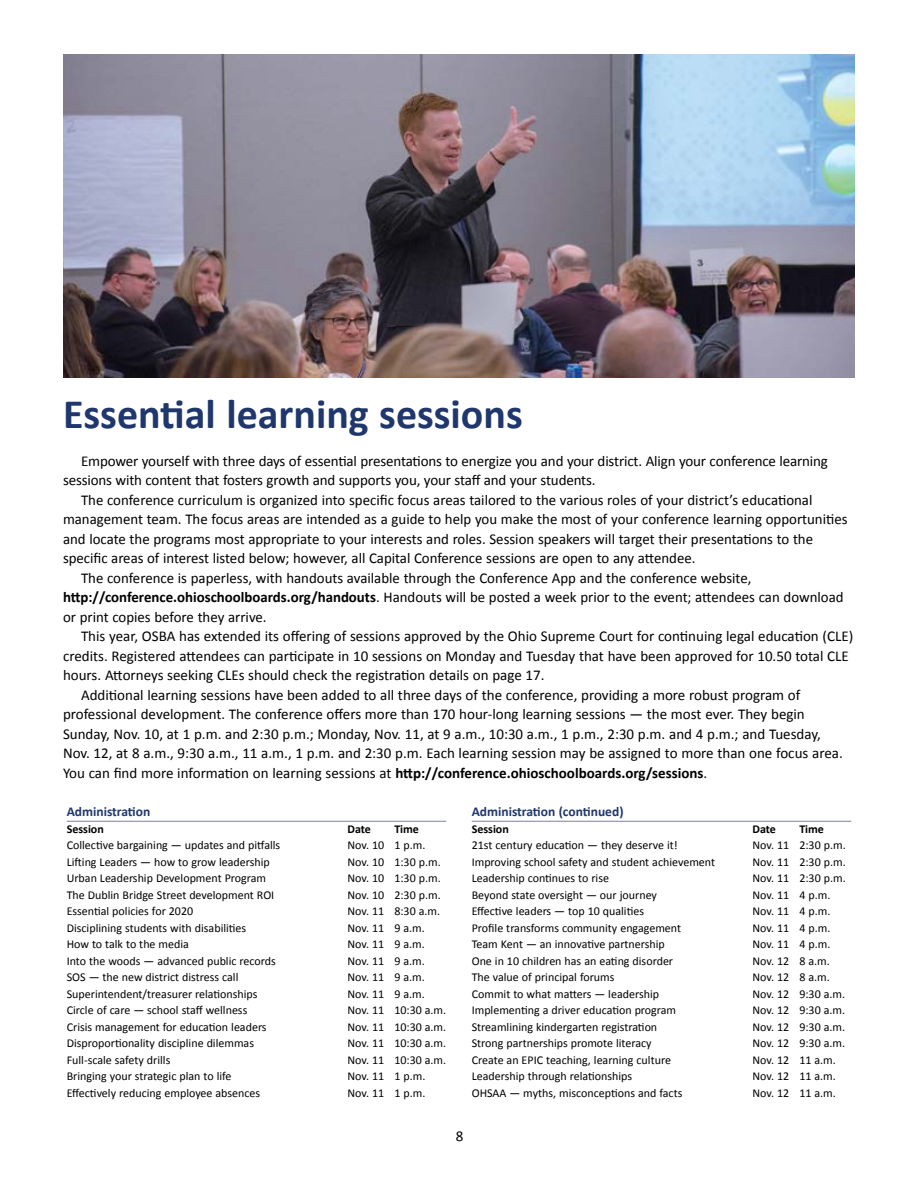
<style>
.page{position:relative;width:918px;height:1188px;background:#fff}
.page>*{position:absolute;margin:0;border:0;box-sizing:border-box;transform-origin:0 0}
.t1{font:700 42px "Calibri";color:#1f376c}
.t2{font:15px/19.5px "Calibri";color:#000}
.t3{font:700 15px "Calibri";color:#000}
.t4{font:700 13.5px "Calibri";color:#1f376c}
.t5{font:12px "Calibri";color:#000}
.t6{font:700 12px "Calibri";color:#000}
.s1{font-weight:700}
.s2{font-weight:400}
</style>
<div class="page">
<img style="left:63px;top:54px;width:792px;height:324px">
<hr style="left:67px;top:821px;width:379px;height:1px;background:#7e7fa2">
<hr style="left:472px;top:821px;width:379px;height:1px;background:#7e7fa2">
<h1 class="t1" style="left:63px;top:387px;width:461px">Essential learning sessions</h1>
<p class="t2" style="left:63px;top:451px;width:767px;text-indent:18px">Empower yourself with three days of essential presentations to energize you and your district. Align your conference learning sessions with content that fosters growth and supports you, your staff and your students.</p>
<p class="t2" style="left:81px;top:490px;width:733px">The conference curriculum is organized into specific focus areas tailored to the various roles of your district’s educational</p>
<p class="t2" style="left:63px;top:510px;width:786px">management team. The focus areas are intended as a guide to help you make the most of your conference learning opportunities</p>
<p class="t2" style="left:63px;top:529px;width:752px">and locate the programs most appropriate to your interests and roles. Session speakers will target their presentations to the</p>
<p class="t2" style="left:63px;top:549px;width:634px">specific areas of interest listed below; however, all Capital Conference sessions are open to any attendee.</p>
<p class="t2" style="left:81px;top:568px;width:672px">The conference is paperless, with handouts available through the Conference App and the conference website,</p>
<p class="t2" style="left:63px;top:588px;width:782px"><span class="s1">http://conference.ohioschoolboards.org/handouts</span>. Handouts will be posted a week prior to the event; attendees can download</p>
<p class="t2" style="left:63px;top:607px;width:205px">or print copies before they arrive.</p>
<p class="t2" style="left:81px;top:627px;width:774px">This year, OSBA has extended its offering of sessions approved by the Ohio Supreme Court for continuing legal education (CLE)</p>
<p class="t2" style="left:63px;top:646px;width:787px">credits. Registered attendees can participate in 10 sessions on Monday and Tuesday that have been approved for 10.50 total CLE</p>
<p class="t2" style="left:63px;top:666px;width:483px">hours. Attorneys seeking CLEs should check the registration details on page 17.</p>
<p class="t2" style="left:81px;top:685px;width:721px">Additional learning sessions have been added to all three days of the conference, providing a more robust program of</p>
<p class="t2" style="left:63px;top:705px;width:743px">professional development. The conference offers more than 170 hour-long learning sessions — the most ever. They begin</p>
<p class="t2" style="left:63px;top:724px;width:759px">Sunday, Nov. 10, at 1 p.m. and 2:30 p.m.; Monday, Nov. 11, at 9 a.m., 10:30 a.m., 1 p.m., 2:30 p.m. and 4 p.m.; and Tuesday,</p>
<p class="t2" style="left:63px;top:744px;width:781px">Nov. 12, at 8 a.m., 9:30 a.m., 11 a.m., 1 p.m. and 2:30 p.m. Each learning session may be assigned to more than one focus area.</p>
<p class="t3" style="left:63px;top:763px;width:646px"><span class="s2">You can find more information on learning sessions at</span> http://conference.ohioschoolboards.org/sessions<span class="s2">.</span></p>
<p class="t4" style="left:67px;top:803px;width:85px">Administration</p>
<p class="t6" style="left:67px;top:821px;width:39px">Session</p>
<p class="t6" style="left:348px;top:821px;width:25px">Date</p>
<p class="t6" style="left:394px;top:821px;width:26px">Time</p>
<p class="t5" style="left:67px;top:838px;width:215px">Collective bargaining — updates and pitfalls</p>
<p class="t5" style="left:348px;top:838px;width:79px">Nov. 10 1 p.m.</p>
<p class="t5" style="left:67px;top:854px;width:205px">Lifting Leaders — how to grow leadership</p>
<p class="t5" style="left:348px;top:854px;width:95px">Nov. 10 1:30 p.m.</p>
<p class="t5" style="left:67px;top:871px;width:201px">Urban Leadership Development Program</p>
<p class="t5" style="left:348px;top:871px;width:95px">Nov. 10 1:30 p.m.</p>
<p class="t5" style="left:67px;top:887px;width:209px">The Dublin Bridge Street development ROI</p>
<p class="t5" style="left:348px;top:887px;width:95px">Nov. 10 2:30 p.m.</p>
<p class="t5" style="left:67px;top:904px;width:128px">Essential policies for 2020</p>
<p class="t5" style="left:348px;top:904px;width:94px">Nov. 11 8:30 a.m.</p>
<p class="t5" style="left:67px;top:920px;width:181px">Disciplining students with disabilities</p>
<p class="t5" style="left:348px;top:920px;width:79px">Nov. 11 9 a.m.</p>
<p class="t5" style="left:67px;top:937px;width:124px">How to talk to the media</p>
<p class="t5" style="left:348px;top:937px;width:79px">Nov. 11 9 a.m.</p>
<p class="t5" style="left:67px;top:953px;width:211px">Into the woods — advanced public records</p>
<p class="t5" style="left:348px;top:953px;width:79px">Nov. 11 9 a.m.</p>
<p class="t5" style="left:67px;top:970px;width:173px">SOS — the new district distress call</p>
<p class="t5" style="left:348px;top:970px;width:79px">Nov. 11 9 a.m.</p>
<p class="t5" style="left:67px;top:986px;width:192px">Superintendent/treasurer relationships</p>
<p class="t5" style="left:348px;top:986px;width:79px">Nov. 11 9 a.m.</p>
<p class="t5" style="left:67px;top:1003px;width:182px">Circle of care — school staff wellness</p>
<p class="t5" style="left:348px;top:1003px;width:100px">Nov. 11 10:30 a.m.</p>
<p class="t5" style="left:67px;top:1019px;width:201px">Crisis management for education leaders</p>
<p class="t5" style="left:348px;top:1019px;width:100px">Nov. 11 10:30 a.m.</p>
<p class="t5" style="left:67px;top:1036px;width:189px">Disproportionality discipline dilemmas</p>
<p class="t5" style="left:348px;top:1036px;width:100px">Nov. 11 10:30 a.m.</p>
<p class="t5" style="left:67px;top:1052px;width:105px">Full-scale safety drills</p>
<p class="t5" style="left:348px;top:1052px;width:100px">Nov. 11 10:30 a.m.</p>
<p class="t5" style="left:67px;top:1069px;width:166px">Bringing your strategic plan to life</p>
<p class="t5" style="left:348px;top:1069px;width:79px">Nov. 11 1 p.m.</p>
<p class="t5" style="left:67px;top:1085px;width:195px">Effectively reducing employee absences</p>
<p class="t5" style="left:348px;top:1085px;width:79px">Nov. 11 1 p.m.</p>
<p class="t4" style="left:472px;top:803px;width:153px">Administration (continued)</p>
<p class="t6" style="left:472px;top:821px;width:39px">Session</p>
<p class="t6" style="left:753px;top:821px;width:25px">Date</p>
<p class="t6" style="left:799px;top:821px;width:26px">Time</p>
<p class="t5" style="left:472px;top:838px;width:208px">21st century education — they deserve it!</p>
<p class="t5" style="left:753px;top:838px;width:95px">Nov. 11 2:30 p.m.</p>
<p class="t5" style="left:472px;top:854px;width:245px">Improving school safety and student achievement</p>
<p class="t5" style="left:753px;top:854px;width:95px">Nov. 11 2:30 p.m.</p>
<p class="t5" style="left:472px;top:871px;width:139px">Leadership continues to rise</p>
<p class="t5" style="left:753px;top:871px;width:95px">Nov. 11 2:30 p.m.</p>
<p class="t5" style="left:472px;top:887px;width:187px">Beyond state oversight — our journey</p>
<p class="t5" style="left:753px;top:887px;width:79px">Nov. 11 4 p.m.</p>
<p class="t5" style="left:472px;top:904px;width:174px">Effective leaders — top 10 qualities</p>
<p class="t5" style="left:753px;top:904px;width:79px">Nov. 11 4 p.m.</p>
<p class="t5" style="left:472px;top:920px;width:211px">Profile transforms community engagement</p>
<p class="t5" style="left:753px;top:920px;width:79px">Nov. 11 4 p.m.</p>
<p class="t5" style="left:472px;top:937px;width:195px">Team Kent — an innovative partnership</p>
<p class="t5" style="left:753px;top:937px;width:79px">Nov. 11 4 p.m.</p>
<p class="t5" style="left:472px;top:953px;width:203px">One in 10 children has an eating disorder</p>
<p class="t5" style="left:753px;top:953px;width:79px">Nov. 12 8 a.m.</p>
<p class="t5" style="left:472px;top:970px;width:144px">The value of principal forums</p>
<p class="t5" style="left:753px;top:970px;width:79px">Nov. 12 8 a.m.</p>
<p class="t5" style="left:472px;top:986px;width:189px">Commit to what matters — leadership</p>
<p class="t5" style="left:753px;top:986px;width:94px">Nov. 12 9:30 a.m.</p>
<p class="t5" style="left:472px;top:1003px;width:206px">Implementing a driver education program</p>
<p class="t5" style="left:753px;top:1003px;width:94px">Nov. 12 9:30 a.m.</p>
<p class="t5" style="left:472px;top:1019px;width:187px">Streamlining kindergarten registration</p>
<p class="t5" style="left:753px;top:1019px;width:94px">Nov. 12 9:30 a.m.</p>
<p class="t5" style="left:472px;top:1036px;width:181px">Strong partnerships promote literacy</p>
<p class="t5" style="left:753px;top:1036px;width:94px">Nov. 12 9:30 a.m.</p>
<p class="t5" style="left:472px;top:1052px;width:201px">Create an EPIC teaching, learning culture</p>
<p class="t5" style="left:753px;top:1052px;width:85px">Nov. 12 11 a.m.</p>
<p class="t5" style="left:472px;top:1069px;width:162px">Leadership through relationships</p>
<p class="t5" style="left:753px;top:1069px;width:85px">Nov. 12 11 a.m.</p>
<p class="t5" style="left:472px;top:1085px;width:212px">OHSAA — myths, misconceptions and facts</p>
<p class="t5" style="left:753px;top:1085px;width:85px">Nov. 12 11 a.m.</p>
<p class="t2" style="left:456px;top:1126px;width:9px">8</p>
</div>
